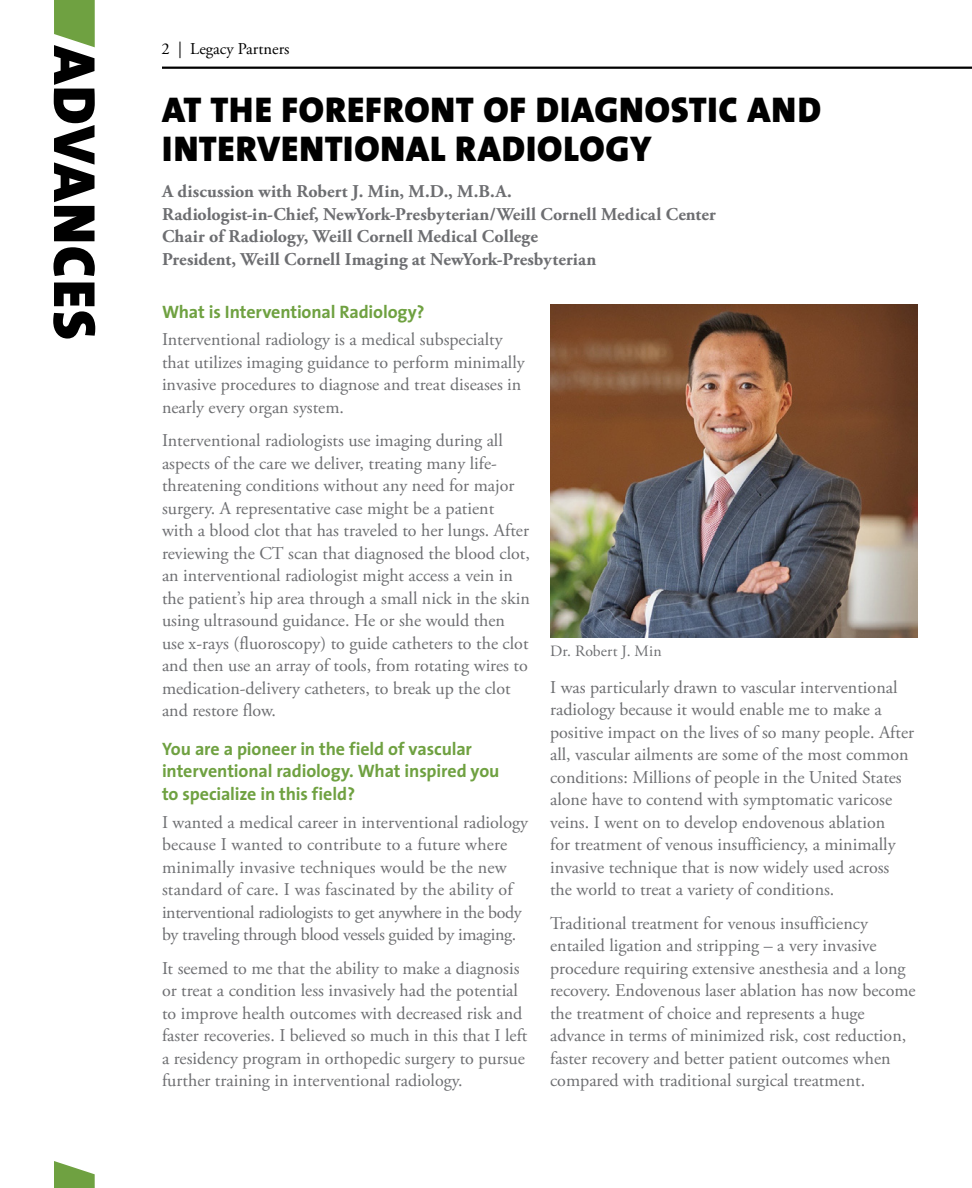
<style>
.page{position:relative;width:972px;height:1188px;background:#fff}
.page>*{position:absolute;margin:0;border:0;box-sizing:border-box;transform-origin:0 0}
.Heading{font:60px "The Sans Black Caps";letter-spacing:.025em;color:#000}
.t1{font:36px/39px "The Sans Black Caps";letter-spacing:.025em;color:#000}
.Body{font:18px/22.5px "Adobe Garamond Pro";color:#6d6e71}
.t2{font:700 18px/22.5px "Adobe Garamond Pro";letter-spacing:.005em;color:#6d6e71}
.t3{font:700 18px/22.5px "The Sans";letter-spacing:-.01em;color:#6fa141}
.t4{font:16.5px "Adobe Garamond Pro";color:#000}
.Body-2{font:15.75px "Adobe Garamond Pro";letter-spacing:.005em;color:#6d6e71}
</style>
<div class="page">
<hr style="left:162px;top:67px;width:810px;height:2px;background:#000">
<svg style="left:54px;top:0;width:41px;height:47px;background:#83ae5b"></svg>
<svg style="left:54px;top:1161px;width:41px;height:27px"></svg>
<img style="left:550px;top:305px;width:368px;height:332px">
<p class="Heading" style="left:125px;top:46px;width:296px;rotate:90deg">ADVANCES</p>
<p class="t4" style="left:162px;top:39px;width:130px">2 | Legacy Partners</p>
<h1 class="t1" style="left:162px;top:90px;width:661px">AT THE FOREFRONT OF DIAGNOSTIC AND<br>INTERVENTIONAL RADIOLOGY</h1>
<h2 class="t2" style="left:162px;top:180px;width:555px">A discussion with Robert J. Min, M.D., M.B.A.<br>Radiologist-in-Chief, NewYork-Presbyterian/Weill Cornell Medical Center Chair of Radiology, Weill Cornell Medical College<br>President, Weill Cornell Imaging at NewYork-Presbyterian</h2>
<h3 class="t3" style="left:162px;top:300px;width:264px">What is Interventional Radiology?</h3>
<p class="Body" style="left:162px;top:329px;width:364px">Interventional radiology is a medical subspecialty that utilizes imaging guidance to perform minimally invasive procedures to diagnose and treat diseases in nearly every organ system.</p>
<p class="Body" style="left:162px;top:430px;width:369px">Interventional radiologists use imaging during all aspects of the care we deliver, treating many life&shy;threatening conditions without any need for major surgery. A representative case might be a patient with a blood clot that has traveled to her lungs. After reviewing the CT scan that diagnosed the blood clot, an interventional radiologist might access a vein in the patient’s hip area through a small nick in the skin using ultrasound guidance. He or she would then use x-rays (fluoroscopy) to guide catheters to the clot and then use an array of tools, from rotating wires to medication-delivery catheters, to break up the clot and restore flow.</p>
<h3 class="t3" style="left:162px;top:737px;width:339px">You are a pioneer in the field of vascular interventional radiology. What inspired you to specialize in this field?</h3>
<p class="Body" style="left:162px;top:812px;width:368px">I wanted a medical career in interventional radiology because I wanted to contribute to a future where minimally invasive techniques would be the new standard of care. I was fascinated by the ability of interventional radiologists to get anywhere in the body by traveling through blood vessels guided by imaging.</p>
<p class="Body" style="left:162px;top:957px;width:367px">It seemed to me that the ability to make a diagnosis or treat a condition less invasively had the potential to improve health outcomes with decreased risk and faster recoveries. I believed so much in this that I left a residency program in orthopedic surgery to pursue further training in interventional radiology.</p>
<p class="Body-2" style="left:550px;top:642px;width:113px">Dr. Robert J. Min</p>
<p class="Body" style="left:550px;top:677px;width:366px">I was particularly drawn to vascular interventional radiology because it would enable me to make a positive impact on the lives of so many people. After all, vascular ailments are some of the most common conditions: Millions of people in the United States alone have to contend with symptomatic varicose veins. I went on to develop endovenous ablation<br>for treatment of venous insufficiency, a minimally invasive technique that is now widely used across the world to treat a variety of conditions.</p>
<p class="Body" style="left:550px;top:912px;width:367px">Traditional treatment for venous insufficiency entailed ligation and stripping – a very invasive procedure requiring extensive anesthesia and a long recovery. Endovenous laser ablation has now become the treatment of choice and represents a huge advance in terms of minimized risk, cost reduction, faster recovery and better patient outcomes when compared with traditional surgical treatment.</p>
</div>
